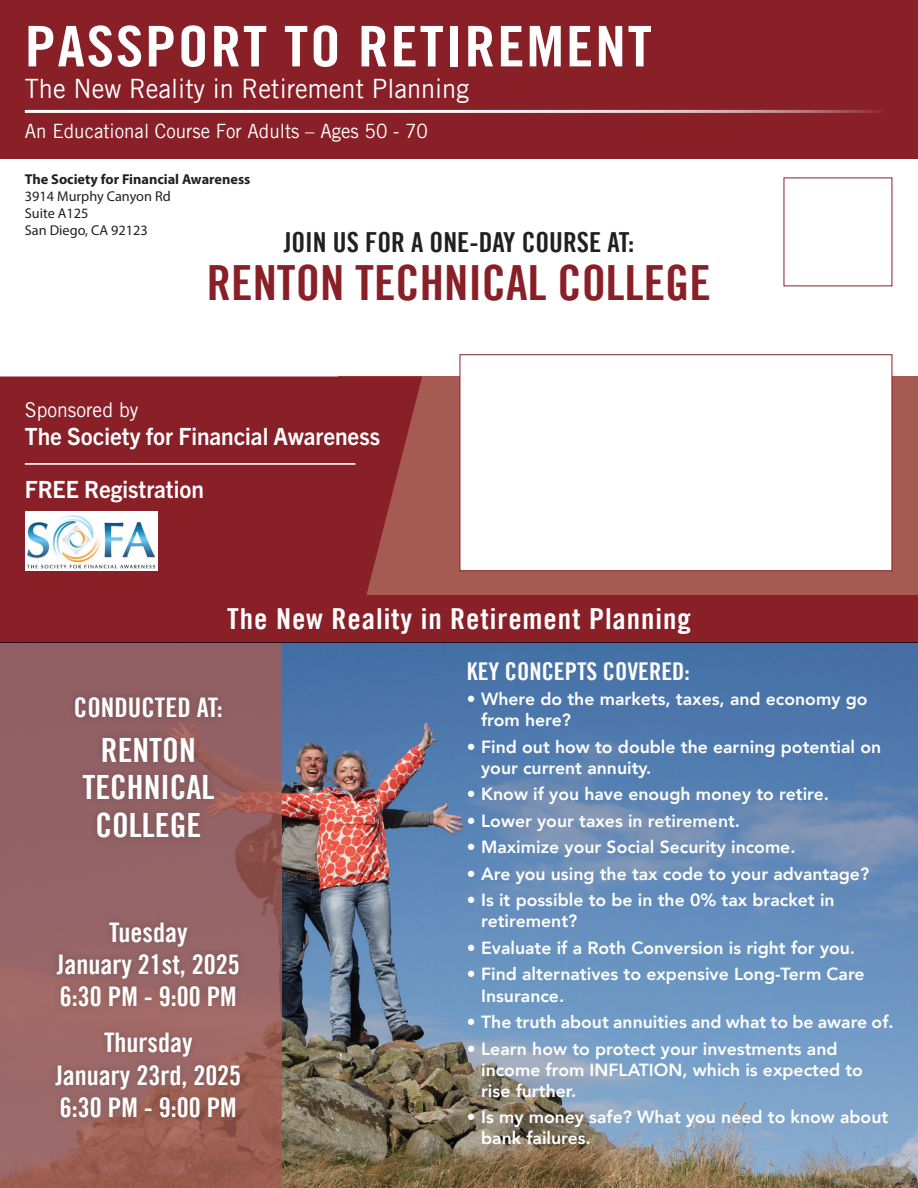
<style>
.page{position:relative;width:918px;height:1188px;background:#fff}
.page>*{position:absolute;margin:0;border:0;box-sizing:border-box;transform-origin:0 0}
.t1{font:56.1px "Trade Gothic Bold Cond Twenty";letter-spacing:.03em;color:#fff;scale:1.1 1}
.t2{font:48.6px "Trade Gothic Bold Cond Twenty";color:#892028}
.t3{font:33.45px/37.5px "Trade Gothic Bold Cond Twenty";color:#fff;text-align:center}
.t4{font:28.95px "Trade Gothic Bold Cond Twenty";letter-spacing:.03em;color:#fff;scale:1.04 1}
.t5{font:27.6px "Trade Gothic Bold Cond Twenty";color:#231f20}
.t6{font:27px/32.4px "Trade Gothic Bold Cond Twenty";color:#fff;text-align:center}
.t7{font:26.7px "Trade Gothic LT";color:#fff;scale:.95 1}
.t8{font:24.45px "Trade Gothic Bold Cond Twenty";color:#fff}
.t9{font:700 23.85px "Trade Gothic Next LT Pro";color:#fff;scale:.95 1}
.t10{font:20.4px "Trade Gothic LT";color:#fff;scale:.95 1}
.t11{font:19.65px "Trade Gothic LT";color:#fff;scale:.95 1}
.t12{font:800 17.55px/21.1px "Avenir";color:#fff}
.t13{font:14.25px/17.1px "Myriad Pro";color:#231f20}
.s1{font-weight:700}
</style>
<div class="page">
<img style="left:282px;top:643px;width:636px;height:545px">
<div style="left:0;top:594px;width:918px;height:49px;background:#892028"></div>
<svg style="left:0;top:643px;width:282px;height:545px;background:#966160"></svg>
<div style="left:0;top:0;width:918px;height:159px;background:#892028"></div>
<hr style="left:25px;top:110px;width:859px;height:3px;background:#fff">
<div style="left:338px;top:376px;width:580px;height:220px;background:#a55b52"></div>
<svg style="left:0;top:377px;width:422px;height:219px;background:#8a242a"></svg>
<div style="left:68px;top:690px;width:161px;height:155px;background:#8d5d61"></div>
<div style="left:460px;top:355px;width:432px;height:216px;background:#fff;border:1px solid #892028"></div>
<div style="left:25px;top:511px;width:132px;height:60px;background:#fff"></div>
<img style="left:27px;top:516px;width:127px;height:53px">
<hr style="left:25px;top:463px;width:330px;height:2px;background:#fff">
<div style="left:48px;top:914px;width:200px;height:211px;background:#231f20;opacity:.25"></div>
<p class="t1" style="left:25px;top:12px;width:571px">PASSPORT TO RETIREMENT</p>
<p class="t7" style="left:25px;top:73px;width:469px">The New Reality in Retirement Planning</p>
<p class="t11" style="left:25px;top:120px;width:426px">An Educational Course For Adults – Ages 50 - 70</p>
<p class="t13" style="left:25px;top:170px;width:227px"><span class="s1">The Society for Financial Awareness<br></span>3914 Murphy Canyon Rd<br>Suite A125<br>San Diego, CA 92123</p>
<p class="t5" style="left:284px;top:226px;width:352px">JOIN US FOR A ONE-DAY COURSE AT:</p>
<p class="t2" style="left:207px;top:253px;width:506px">RENTON TECHNICAL COLLEGE</p>
<p class="t10" style="left:25px;top:397px;width:121px">Sponsored by</p>
<p class="t9" style="left:25px;top:420px;width:375px">The Society for Financial Awareness</p>
<p class="t9" style="left:25px;top:473px;width:190px">FREE Registration</p>
<p class="t4" style="left:227px;top:601px;width:447px">The New Reality in Retirement Planning</p>
<p class="t6" style="left:74px;top:691px;width:150px">CONDUCTED AT:</p>
<p class="t3" style="left:82px;top:731px;width:134px">RENTON<br>TECHNICAL<br>COLLEGE</p>
<p class="t6" style="left:57px;top:916px;width:184px">Tuesday<br>January 21st, 2025<br>6:30 PM - 9:00 PM</p>
<p class="t6" style="left:55px;top:1026px;width:187px">Thursday<br>January 23rd, 2025<br>6:30 PM - 9:00 PM</p>
<p class="t8" style="left:467px;top:657px;width:224px">KEY CONCEPTS COVERED:</p>
<p class="t12" style="left:481px;top:688px;width:388px;text-indent:-14px">• Where do the markets, taxes, and economy go from here?</p>
<p class="t12" style="left:481px;top:736px;width:402px;text-indent:-14px">• Find out how to double the earning potential on your current annuity.</p>
<p class="t12" style="left:467px;top:784px;width:364px">• Know if you have enough money to retire.</p>
<p class="t12" style="left:467px;top:810px;width:275px">• Lower your taxes in retirement.</p>
<p class="t12" style="left:467px;top:837px;width:330px">• Maximize your Social Security income.</p>
<p class="t12" style="left:467px;top:863px;width:404px">• Are you using the tax code to your advantage?</p>
<p class="t12" style="left:481px;top:890px;width:355px;text-indent:-14px">• Is it possible to be in the 0% tax bracket in retirement?</p>
<p class="t12" style="left:467px;top:937px;width:390px">• Evaluate if a Roth Conversion is right for you.</p>
<p class="t12" style="left:481px;top:964px;width:385px;text-indent:-14px">• Find alternatives to expensive Long-Term Care<br>Insurance.</p>
<p class="t12" style="left:467px;top:1011px;width:428px">• The truth about annuities and what to be aware of.</p>
<p class="t12" style="left:481px;top:1038px;width:383px;text-indent:-14px">• Learn how to protect your investments and income from INFLATION, which is expected to rise further.</p>
<p class="t12" style="left:481px;top:1107px;width:409px;text-indent:-14px">• Is my money safe? What you need to know about bank failures.</p>
</div>
